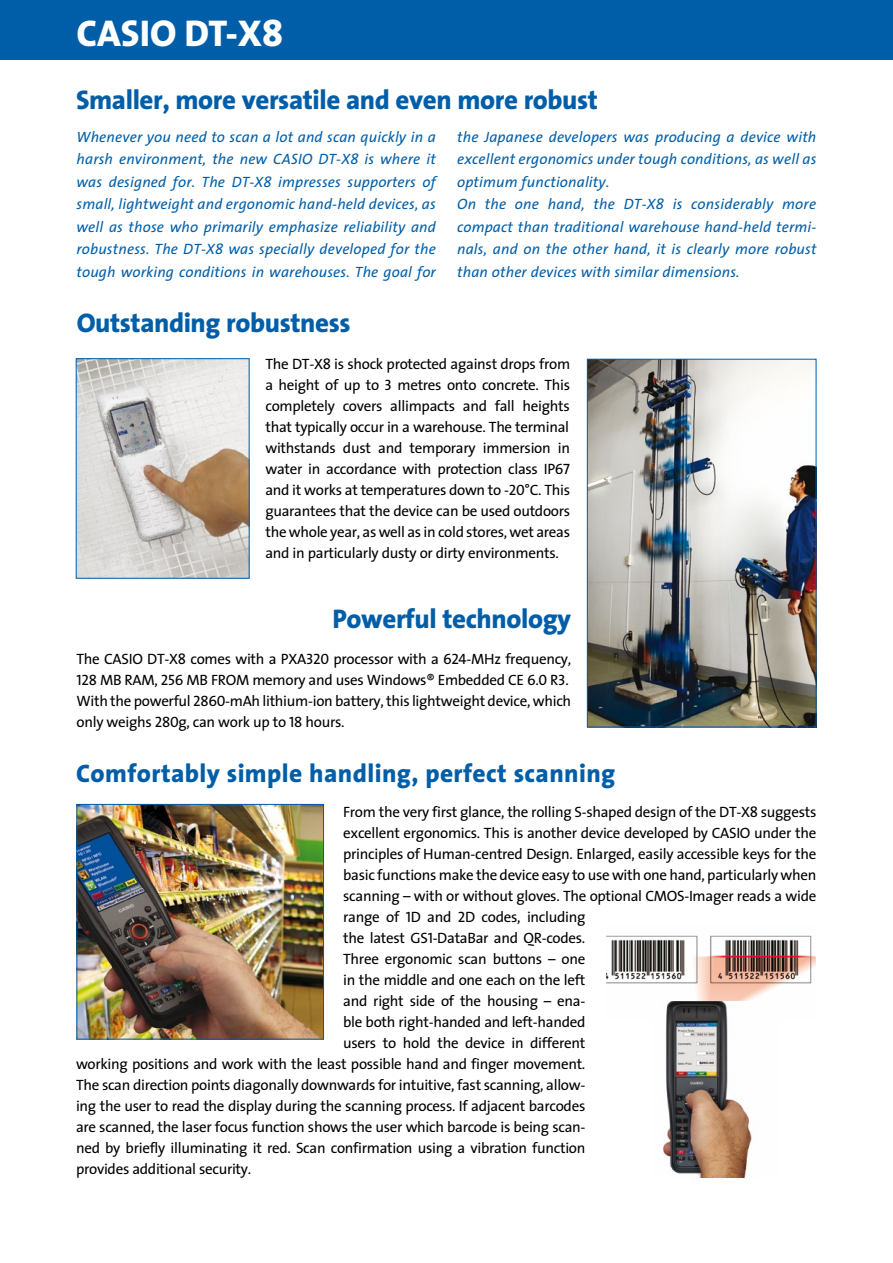
<style>
.page{position:relative;width:893px;height:1263px;background:#fff}
.page>*{position:absolute;margin:0;border:0;box-sizing:border-box;transform-origin:0 0}
.t1{font:800 37.5px "The Sans";color:#fff}
.t2{font:800 27px "The Sans";letter-spacing:-.015em;color:#005ea8}
.t3{font:800 25.5px "The Sans";letter-spacing:.015em;color:#005ea8}
.t4{font:15px/21px "The Sans";letter-spacing:-.02em;color:#000;text-align:justify}
.t5{font:italic 15px/22.5px "The Sans";letter-spacing:.01em;color:#005ea8;text-align:justify}
.s1{font-family:"The Sans Caps"}
</style>
<div class="page">
<div style="left:0;top:0;width:893px;height:60px;background:#005ea8"></div>
<img style="left:79px;top:806px;width:243px;height:231px">
<div style="left:77px;top:804px;width:247px;height:235px;border:1px solid #005ea8"></div>
<img style="left:589px;top:361px;width:225px;height:364px">
<div style="left:587px;top:359px;width:229px;height:368px;border:1px solid #005ea8"></div>
<img style="left:607px;top:935px;width:209px;height:66px">
<img style="left:78px;top:361px;width:169px;height:215px">
<img style="left:662px;top:1001px;width:90px;height:177px">
<h1 class="t1" style="left:77px;top:2px;width:208px">CASIO DT-X8</h1>
<h2 class="t2" style="left:76px;top:77px;width:523px">Smaller, more versatile and even more robust</h2>
<p class="t5" style="left:77px;top:125px;width:361px">Whenever you need to scan a lot and scan quickly in a harsh environment, the new CASIO DT-X8 is where it was designed for. The DT-X8 impresses supporters of small, lightweight and ergonomic hand-held devices, as well as those who primarily emphasize reliability and robustness. The DT-X8 was specially developed for the tough working conditions in warehouses. The goal for</p>
<p class="t5" style="left:457px;top:125px;width:361px;text-align:left">the Japanese developers was producing a device with excellent ergonomics under tough conditions, as well as optimum functionality.<br>On the one hand, the DT-X8 is considerably more compact than traditional warehouse hand-held termi&shy;nals, and on the other hand, it is clearly more robust than other devices with similar dimensions.</p>
<h2 class="t2" style="left:77px;top:300px;width:275px">Outstanding robustness</h2>
<p class="t4" style="left:265px;top:352px;width:306px">The DT-X8 is shock protected against drops from a height of up to <span class="s1">3</span> metres onto concrete. This completely covers allimpacts and fall heights that typically occur in a warehouse. The terminal withstands dust and temporary immersion in water in accordance with protection class IP<span class="s1">67 </span>and it works at temperatures down to -<span class="s1">20</span>°C. This guarantees that the device can be used outdoors the whole year, as well as in cold stores, wet areas and in particularly dusty or dirty environments.</p>
<h2 class="t2" style="left:333px;top:596px;width:240px">Powerful technology</h2>
<p class="t4" style="left:77px;top:648px;width:496px;text-align:left">The CASIO DT-X8 comes with a PXA<span class="s1">320</span> processor with a <span class="s1">624</span>-MHz frequency, <span class="s1">128</span> MB RAM, <span class="s1">256</span> MB FROM memory and uses Windows® Embedded CE <span class="s1">6.0</span> R<span class="s1">3</span>.<br>With the powerful <span class="s1">2860</span>-mAh lithium-ion battery, this lightweight device, which only weighs <span class="s1">280</span>g, can work up to <span class="s1">18</span> hours.</p>
<h3 class="t3" style="left:76px;top:752px;width:541px">Comfortably simple handling, perfect scanning</h3>
<p class="t4" style="left:343px;top:801px;width:475px">From the very first glance, the rolling S-shaped design of the DT-X8 suggests</p>
<p class="t4" style="left:343px;top:822px;width:475px">excellent ergonomics. This is another device developed by CASIO under the</p>
<p class="t4" style="left:343px;top:843px;width:475px">principles of Human-centred Design. Enlarged, easily accessible keys for the</p>
<p class="t4" style="left:343px;top:864px;width:475px">basic functions make the device easy to use with one hand, particularly when</p>
<p class="t4" style="left:343px;top:885px;width:475px">scanning – with or without gloves. The optional CMOS-Imager reads a wide</p>
<p class="t4" style="left:343px;top:906px;width:244px">range of <span class="s1">1</span>D and <span class="s1">2</span>D codes, including</p>
<p class="t4" style="left:343px;top:927px;width:244px">the latest GS<span class="s1">1</span>-DataBar and QR-codes.</p>
<p class="t4" style="left:343px;top:948px;width:244px">Three ergonomic scan buttons – one</p>
<p class="t4" style="left:343px;top:969px;width:244px">in the middle and one each on the left</p>
<p class="t4" style="left:343px;top:990px;width:244px">and right side of the housing – ena-</p>
<p class="t4" style="left:343px;top:1011px;width:244px">ble both right-handed and left-handed</p>
<p class="t4" style="left:343px;top:1032px;width:244px">users to hold the device in different</p>
<p class="t4" style="left:76px;top:1053px;width:511px">working positions and work with the least possible hand and finger movement.</p>
<p class="t4" style="left:76px;top:1074px;width:511px">The scan direction points diagonally downwards for intuitive, fast scanning, allow-</p>
<p class="t4" style="left:76px;top:1095px;width:511px">ing the user to read the display during the scanning process. If adjacent barcodes</p>
<p class="t4" style="left:76px;top:1116px;width:511px">are scanned, the laser focus function shows the user which barcode is being scan-</p>
<p class="t4" style="left:76px;top:1137px;width:511px">ned by briefly illuminating it red. Scan confirmation using a vibration function</p>
<p class="t4" style="left:76px;top:1158px;width:177px">provides additional security.</p>
</div>
